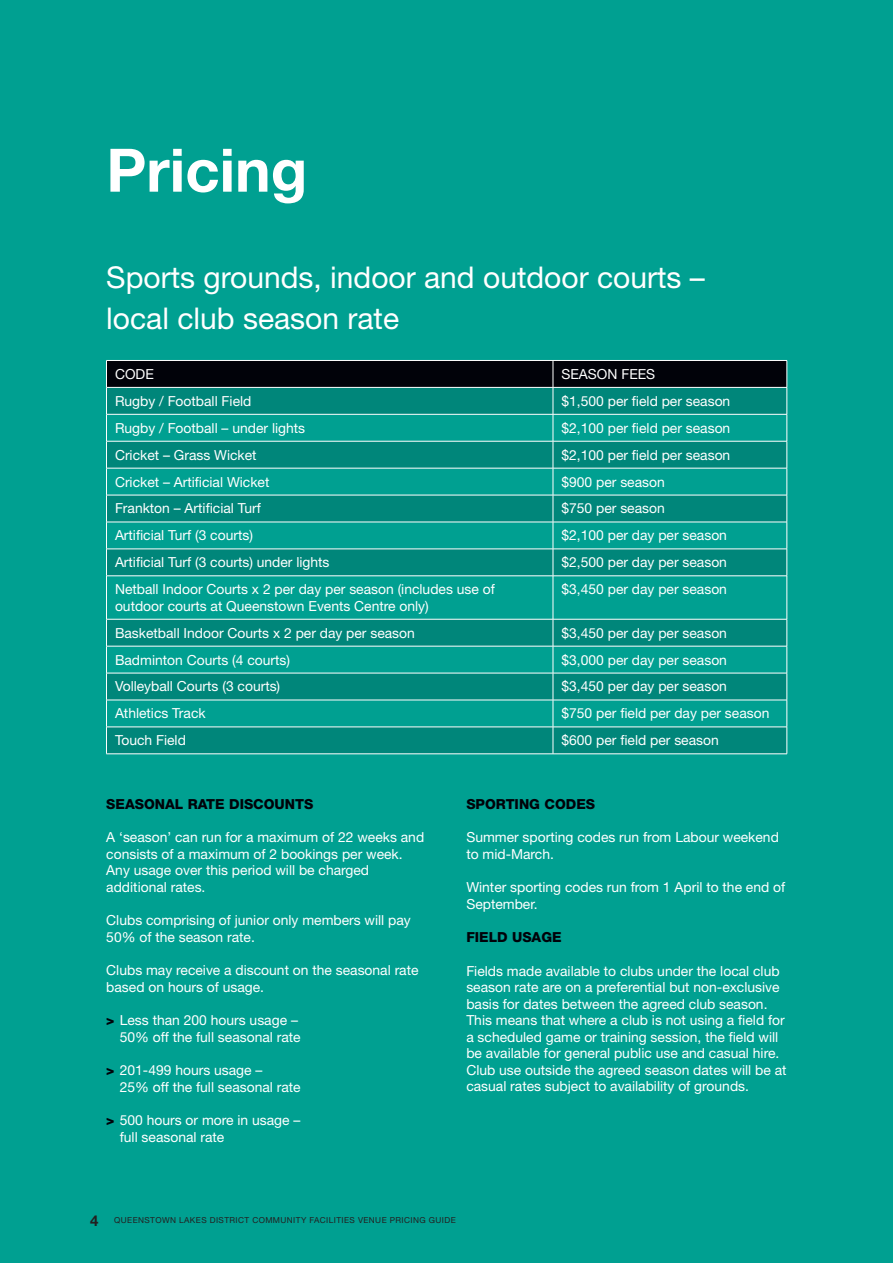
<style>
.page{position:relative;width:893px;height:1263px;background:#00a091}
.page>*{position:absolute;margin:0;border:0;box-sizing:border-box;transform-origin:0 0}
.head{font:700 60px "Helvetica Neue LT Std";color:#fff}
.bod{font:30px/40.5px "Helvetica Neue LT Std";color:#fff}
.bod-2{font:13.8px/16.5px "Helvetica Neue LT Std";color:#fff}
.bod-3{font:800 13.8px "Helvetica Neue LT Std";color:#010209}
.t1{font:8.25px "Helvetica Neue LT Std";letter-spacing:.05em;color:#231f20}
.s1{font-weight:800;color:#010209}
.s2{font-weight:700;font-size:15px}
</style>
<div class="page">
<svg style="left:107px;top:576px;width:680px;height:177px"></svg>
<svg style="left:106px;top:360px;width:682px;height:216px"></svg>
<hr style="left:106px;top:575px;width:447px;height:1px;background:#fff">
<hr style="left:106px;top:576px;width:1px;height:43px;background:#fff">
<hr style="left:553px;top:575px;width:234px;height:1px;background:#fff">
<hr style="left:553px;top:576px;width:1px;height:43px;background:#fff">
<hr style="left:787px;top:576px;width:1px;height:43px;background:#fff">
<hr style="left:106px;top:619px;width:447px;height:1px;background:#fff">
<hr style="left:553px;top:619px;width:234px;height:1px;background:#fff">
<hr style="left:106px;top:646px;width:447px;height:1px;background:#fff">
<hr style="left:553px;top:646px;width:234px;height:1px;background:#fff">
<hr style="left:106px;top:673px;width:447px;height:1px;background:#fff">
<hr style="left:553px;top:673px;width:234px;height:1px;background:#fff">
<hr style="left:106px;top:700px;width:447px;height:1px;background:#fff">
<hr style="left:553px;top:700px;width:234px;height:1px;background:#fff">
<hr style="left:106px;top:727px;width:447px;height:1px;background:#fff">
<svg style="left:106px;top:619px;width:1px;height:134px"></svg>
<hr style="left:553px;top:727px;width:234px;height:1px;background:#fff">
<svg style="left:553px;top:619px;width:1px;height:134px"></svg>
<svg style="left:787px;top:619px;width:1px;height:135px"></svg>
<hr style="left:106px;top:753px;width:447px;height:1px;background:#fff">
<hr style="left:553px;top:753px;width:234px;height:1px;background:#fff">
<p class="head" style="left:106px;top:133px;width:202px">Pricing</p>
<p class="bod" style="left:106px;top:257px;width:600px">Sports grounds, indoor and outdoor courts – local club season rate</p>
<p class="bod-2" style="left:115px;top:365px;width:40px">CODE</p>
<p class="bod-2" style="left:561px;top:365px;width:95px">SEASON FEES</p>
<p class="bod-2" style="left:115px;top:392px;width:138px">Rugby / Football Field</p>
<p class="bod-2" style="left:561px;top:392px;width:170px">$1,500 per field per season</p>
<p class="bod-2" style="left:115px;top:419px;width:192px">Rugby / Football – under lights</p>
<p class="bod-2" style="left:561px;top:419px;width:170px">$2,100 per field per season</p>
<p class="bod-2" style="left:115px;top:446px;width:143px">Cricket – Grass Wicket</p>
<p class="bod-2" style="left:561px;top:446px;width:170px">$2,100 per field per season</p>
<p class="bod-2" style="left:115px;top:473px;width:156px">Cricket – Artificial Wicket</p>
<p class="bod-2" style="left:561px;top:473px;width:105px">$900 per season</p>
<p class="bod-2" style="left:115px;top:500px;width:147px">Frankton – Artificial Turf</p>
<p class="bod-2" style="left:561px;top:500px;width:105px">$750 per season</p>
<p class="bod-2" style="left:115px;top:527px;width:139px">Artificial Turf (3 courts)</p>
<p class="bod-2" style="left:561px;top:527px;width:167px">$2,100 per day per season</p>
<p class="bod-2" style="left:115px;top:554px;width:216px">Artificial Turf (3 courts) under lights</p>
<p class="bod-2" style="left:561px;top:554px;width:167px">$2,500 per day per season</p>
<p class="bod-2" style="left:115px;top:581px;width:381px">Netball Indoor Courts x 2 per day per season (includes use of outdoor courts at Queenstown Events Centre only)</p>
<p class="bod-2" style="left:561px;top:581px;width:167px">$3,450 per day per season</p>
<p class="bod-2" style="left:115px;top:624px;width:301px">Basketball Indoor Courts x 2 per day per season</p>
<p class="bod-2" style="left:561px;top:624px;width:167px">$3,450 per day per season</p>
<p class="bod-2" style="left:115px;top:651px;width:177px">Badminton Courts (4 courts)</p>
<p class="bod-2" style="left:561px;top:651px;width:167px">$3,000 per day per season</p>
<p class="bod-2" style="left:115px;top:678px;width:167px">Volleyball Courts (3 courts)</p>
<p class="bod-2" style="left:561px;top:678px;width:167px">$3,450 per day per season</p>
<p class="bod-2" style="left:115px;top:705px;width:92px">Athletics Track</p>
<p class="bod-2" style="left:561px;top:705px;width:209px">$750 per field per day per season</p>
<p class="bod-2" style="left:115px;top:732px;width:72px">Touch Field</p>
<p class="bod-2" style="left:561px;top:732px;width:159px">$600 per field per season</p>
<p class="bod-3" style="left:106px;top:796px;width:209px">SEASONAL RATE DISCOUNTS</p>
<p class="bod-2" style="left:106px;top:829px;width:319px">A ‘season’ can run for a maximum of 22 weeks and consists of a maximum of 2 bookings per week.<br>Any usage over this period will be charged additional rates.</p>
<p class="bod-2" style="left:106px;top:912px;width:306px">Clubs comprising of junior only members will pay<br>50% of the season rate.</p>
<p class="bod-2" style="left:106px;top:962px;width:314px">Clubs may receive a discount on the seasonal rate based on hours of usage.</p>
<p class="bod-2" style="left:106px;top:1012px;width:196px;text-align:right"><span class="s1">&gt;</span> Less than 200 hours usage –<br>50% off the full seasonal rate</p>
<p class="bod-2" style="left:120px;top:1062px;width:182px;text-indent:-14px"><span class="s1">&gt;</span> 201-499 hours usage –<br>25% off the full seasonal rate</p>
<p class="bod-2" style="left:120px;top:1112px;width:182px;text-indent:-14px"><span class="s1">&gt;</span> 500 hours or more in usage – full seasonal rate</p>
<p class="bod-3" style="left:466px;top:796px;width:130px">SPORTING CODES</p>
<p class="bod-2" style="left:466px;top:829px;width:314px">Summer sporting codes run from Labour weekend to mid-March.</p>
<p class="bod-2" style="left:466px;top:879px;width:320px">Winter sporting codes run from 1 April to the end of<br>September.</p>
<p class="bod-3" style="left:466px;top:929px;width:97px">FIELD USAGE</p>
<p class="bod-2" style="left:466px;top:962px;width:322px">Fields made available to clubs under the local club season rate are on a preferential but non-exclusive basis for dates between the agreed club season.<br>This means that where a club is not using a field for a scheduled game or training session, the field will be available for general public use and casual hire.<br>Club use outside the agreed season dates will be at casual rates subject to availability of grounds.</p>
<p class="t1" style="left:90px;top:1215px;width:367px"><span class="s2">4</span> QUEENSTOWN LAKES DISTRICT COMMUNITY FACILITIES VENUE PRICING GUIDE</p>
</div>
